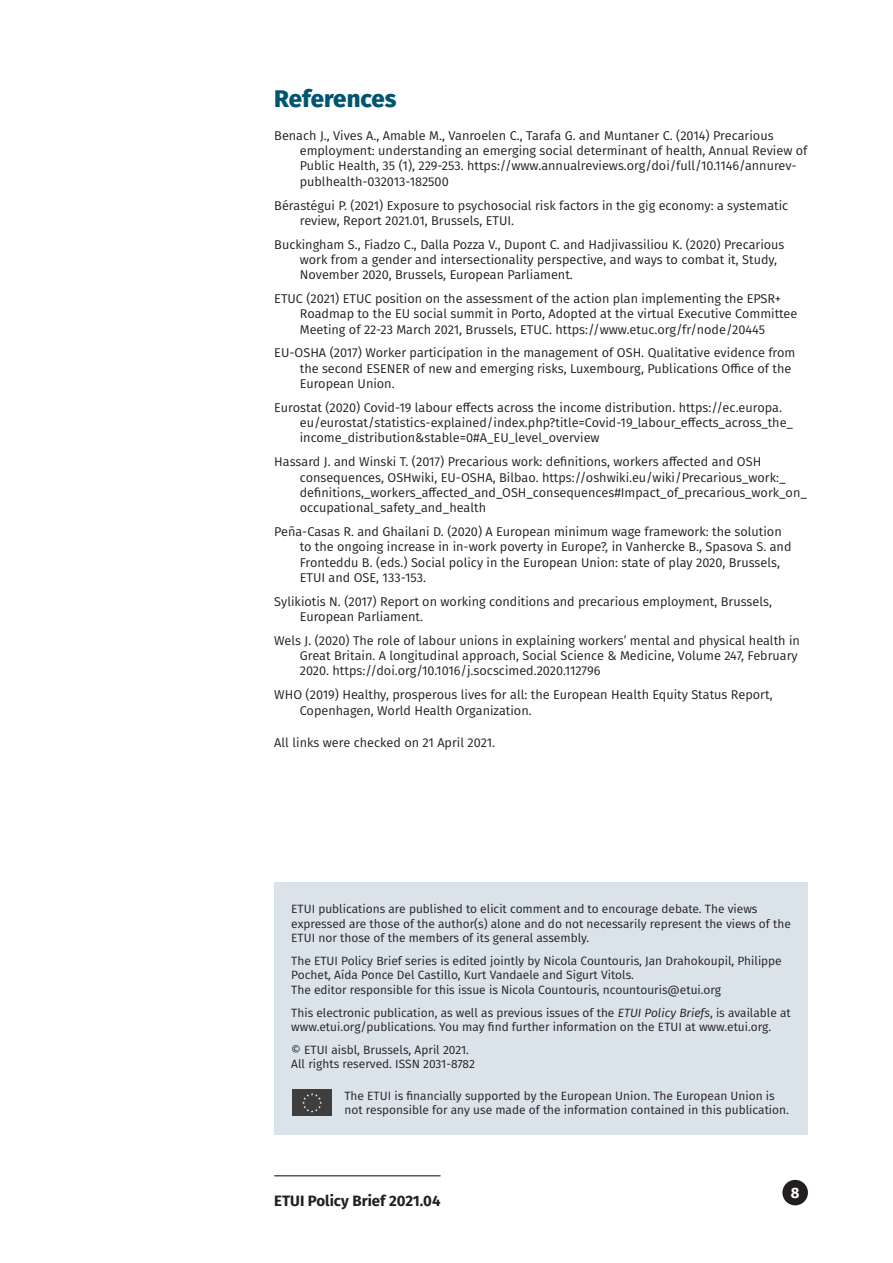
<style>
.page{position:relative;width:893px;height:1263px;background:#fff}
.page>*{position:absolute;margin:0;border:0;box-sizing:border-box;transform-origin:0 0}
._1-Titre_Principal{font:800 24px "Fira Sans";color:#005570}
.t1{font:700 15px "Fira Sans";color:#231f20}
.t2{font:700 15px "Fira Sans";color:#fff}
._8-References{font:12.75px/15.3px "Fira Sans";color:#231f20}
._10-infos_de_fin{font:12px/14.4px "Fira Sans";color:#231f20}
.s1{font-style:italic}
</style>
<div class="page">
<div style="left:274px;top:882px;width:534px;height:252px;background:#dae3e9"></div>
<div style="left:293px;top:1090px;width:39px;height:26px;background:#3e3e3f"></div>
<svg style="left:302px;top:1093px;width:20px;height:19px"></svg>
<div style="left:782px;top:1180px;width:26px;height:25px;background:#231f20;border-radius:50%"></div>
<hr style="left:274px;top:1175px;width:167px;height:1px;background:#231f20">
<p class="_1-Titre_Principal" style="left:274px;top:78px;width:124px">References</p>
<p class="_8-References" style="left:300px;top:127px;width:509px;text-indent:-26px">Benach J., Vives A., Amable M., Vanroelen C., Tarafa G. and Muntaner C. (2014) Precarious employment: understanding an emerging social determinant of health, Annual Review of Public Health, 35 (1), 229-253. https://www.annualreviews.org/doi/full/10.1146/annurev&shy;publhealth-032013-182500</p>
<p class="_8-References" style="left:300px;top:197px;width:490px;text-indent:-26px">Bérastégui P. (2021) Exposure to psychosocial risk factors in the gig economy: a systematic review, Report 2021.01, Brussels, ETUI.</p>
<p class="_8-References" style="left:300px;top:236px;width:486px;text-indent:-26px">Buckingham S., Fiadzo C., Dalla Pozza V., Dupont C. and Hadjivassiliou K. (2020) Precarious work from a gender and intersectionality perspective, and ways to combat it, Study,<br>November 2020, Brussels, European Parliament.</p>
<p class="_8-References" style="left:300px;top:291px;width:499px;text-indent:-26px">ETUC (2021) ETUC position on the assessment of the action plan implementing the EPSR+<br>Roadmap to the EU social summit in Porto, Adopted at the virtual Executive Committee<br>Meeting of 22-23 March 2021, Brussels, ETUC. https://www.etuc.org/fr/node/20445</p>
<p class="_8-References" style="left:300px;top:345px;width:497px;text-indent:-26px">EU-OSHA (2017) Worker participation in the management of OSH. Qualitative evidence from the second ESENER of new and emerging risks, Luxembourg, Publications Office of the<br>European Union.</p>
<p class="_8-References" style="left:300px;top:399px;width:495px;text-indent:-26px">Eurostat (2020) Covid‑19 labour effects across the income distribution. https://ec.europa. eu/eurostat/statistics-explained/index.php?title=Covid‑19_labour_effects_across_the_ income_distribution&amp;stable=0#A_EU_level_overview</p>
<p class="_8-References" style="left:300px;top:454px;width:509px;text-indent:-26px">Hassard J. and Winski T. (2017) Precarious work: definitions, workers affected and OSH consequences, OSHwiki, EU-OSHA, Bilbao. https://oshwiki.eu/wiki/Precarious_work:_ definitions,_workers_affected_and_OSH_consequences#Impact_of_precarious_work_on_ occupational_safety_and_health</p>
<p class="_8-References" style="left:300px;top:524px;width:493px;text-indent:-26px">Peña-Casas R. and Ghailani D. (2020) A European minimum wage framework: the solution to the ongoing increase in in-work poverty in Europe?, in Vanhercke B., Spasova S. and Fronteddu B. (eds.) Social policy in the European Union: state of play 2020, Brussels, ETUI and OSE, 133-153.</p>
<p class="_8-References" style="left:300px;top:593px;width:474px;text-indent:-26px">Sylikiotis N. (2017) Report on working conditions and precarious employment, Brussels,<br>European Parliament.</p>
<p class="_8-References" style="left:300px;top:632px;width:502px;text-indent:-26px">Wels J. (2020) The role of labour unions in explaining workers’ mental and physical health in<br>Great Britain. A longitudinal approach, Social Science &amp; Medicine, Volume 247, February<br>2020. https://doi.org/10.1016/j.socscimed.2020.112796</p>
<p class="_8-References" style="left:300px;top:687px;width:474px;text-indent:-26px">WHO (2019) Healthy, prosperous lives for all: the European Health Equity Status Report,<br>Copenhagen, World Health Organization.</p>
<p class="_8-References" style="left:274px;top:734px;width:222px">All links were checked on 21 April 2021.</p>
<p class="_10-infos_de_fin" style="left:291px;top:901px;width:501px">ETUI publications are published to elicit comment and to encourage debate. The views expressed are those of the author(s) alone and do not necessarily represent the views of the<br>ETUI nor those of the members of its general assembly.</p>
<p class="_10-infos_de_fin" style="left:291px;top:953px;width:492px">The ETUI Policy Brief series is edited jointly by Nicola Countouris, Jan Drahokoupil, Philippe<br>Pochet, Aída Ponce Del Castillo, Kurt Vandaele and Sigurt Vitols.<br>The editor responsible for this issue is Nicola Countouris, ncountouris@etui.org</p>
<p class="_10-infos_de_fin" style="left:291px;top:1005px;width:501px">This electronic publication, as well as previous issues of the <span class="s1">ETUI Policy Briefs</span>, is available at www.etui.org/publications. You may find further information on the ETUI at www.etui.org.</p>
<p class="_10-infos_de_fin" style="left:291px;top:1042px;width:185px">© ETUI aisbl, Brussels, April 2021.<br>All rights reserved. ISSN 2031-8782</p>
<p class="_10-infos_de_fin" style="left:344px;top:1088px;width:446px">The ETUI is financially supported by the European Union. The European Union is not responsible for any use made of the information contained in this publication.</p>
<p class="t1" style="left:274px;top:1188px;width:168px">ETUI Policy Brief 2021.04</p>
<p class="t2" style="left:791px;top:1180px;width:10px">8</p>
</div>
